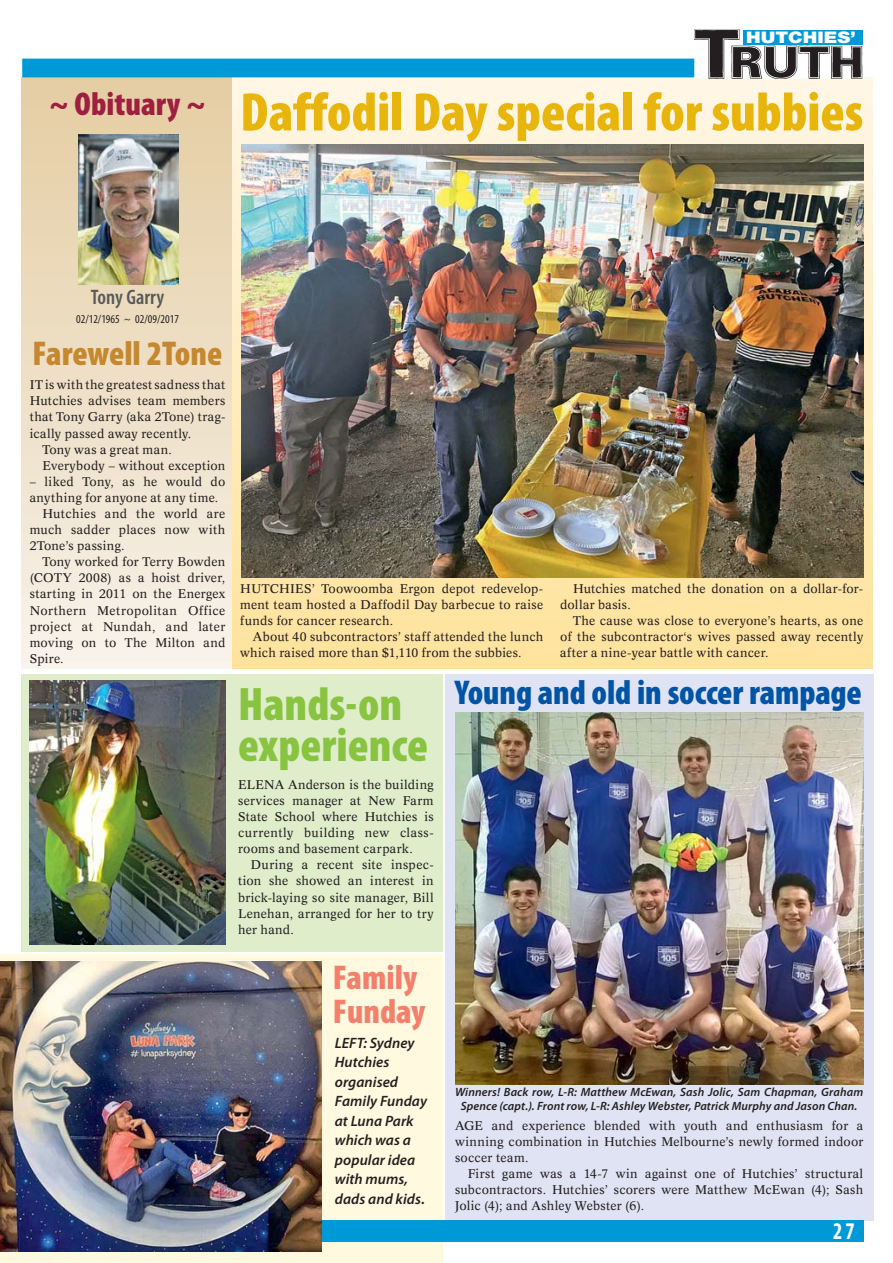
<style>
.page{position:relative;width:893px;height:1263px;background:#fff}
.page>*{position:absolute;margin:0;border:0;box-sizing:border-box;transform-origin:0 0}
.t1{font:900 condensed 54.75px "Myriad Pro";color:#e7b50b}
.t2{font:900 condensed 47.25px/41.2px "Myriad Pro";color:#88c440}
.t3{font:900 condensed 34.5px "Myriad Pro";letter-spacing:-.005em;color:#0054a6}
.t4{font:900 condensed 34.5px "Myriad Pro";color:#c5882f}
.t5{font:900 condensed 34.5px/34.5px "Myriad Pro";color:#f3806c}
.t6{font:900 condensed 33px "Myriad Pro";color:#9f1f40}
.t7{font:700 condensed 24px "Myriad Pro";color:#fff;scale:.9 1}
.t8{font:600 condensed 21px "Myriad Pro";color:#58595b}
.t9{font:900 15.9px "Helvetica Neue";color:#fff;scale:1.2 1}
.t10{font:italic 600 15px/19.5px "Myriad Pro";letter-spacing:.005em;color:#231f20}
.t11{font:12.3px/16px "Concorde";letter-spacing:.025em;color:#231f20;text-align:justify}
.t12{font:italic 600 12px/13.5px "Myriad Pro";letter-spacing:.01em;color:#231f20;text-align:center}
.t13{font:condensed 12px "Myriad Pro";color:#231f20}
</style>
<div class="page">
<div style="left:22px;top:78px;width:210px;height:591px;background:linear-gradient(to bottom,#e3cba2,#f9f3ea)"></div>
<div style="left:232px;top:78px;width:640px;height:591px;background:linear-gradient(to bottom,#fdf5e5,#ffe39c)"></div>
<div style="left:0;top:955px;width:443px;height:308px;background:#fff9df"></div>
<div style="left:445px;top:674px;width:428px;height:546px;background:#e0e3f3"></div>
<div style="left:22px;top:674px;width:421px;height:278px;background:#dfedcb"></div>
<div style="left:0;top:1220px;width:863px;height:22px;background:#0099d8"></div>
<div style="left:22px;top:59px;width:838px;height:18px;background:#0099d8"></div>
<img style="left:694px;top:30px;width:169px;height:49px">
<div style="left:743px;top:30px;width:119px;height:14px;background:#0099d8"></div>
<img style="left:455px;top:712px;width:408px;height:372px">
<img style="left:30px;top:681px;width:195px;height:263px">
<img style="left:242px;top:145px;width:621px;height:432px">
<img style="left:0;top:961px;width:321px;height:290px">
<img style="left:79px;top:135px;width:100px;height:149px">
<h3 class="t6" style="left:49px;top:91px;width:158px">~ Obituary ~</h3>
<p class="t9" style="left:746px;top:31px;width:93px">HUTCHIES’</p>
<h1 class="t1" style="left:240px;top:91px;width:624px">Daffodil Day special for subbies</h1>
<h3 class="t8" style="left:91px;top:290px;width:75px">Tony Garry</h3>
<p class="t13" style="left:76px;top:315px;width:104px">02/12/1965 ~ 02/09/2017</p>
<h3 class="t4" style="left:33px;top:340px;width:191px">Farewell 2Tone</h3>
<p class="t11" style="left:30px;top:378px;width:197px">IT is with the greatest sadness that</p>
<p class="t11" style="left:30px;top:394px;width:197px">Hutchies advises team members</p>
<p class="t11" style="left:30px;top:410px;width:197px">that Tony Garry (aka 2Tone) trag-</p>
<p class="t11" style="left:30px;top:426px;width:163px">ically passed away recently.</p>
<p class="t11" style="left:42px;top:442px;width:131px">Tony was a great man.</p>
<p class="t11" style="left:42px;top:458px;width:184px">Everybody – without exception</p>
<p class="t11" style="left:30px;top:475px;width:197px">– liked Tony, as he would do</p>
<p class="t11" style="left:30px;top:491px;width:190px">anything for anyone at any time.</p>
<p class="t11" style="left:42px;top:507px;width:184px">Hutchies and the world are</p>
<p class="t11" style="left:30px;top:523px;width:197px">much sadder places now with</p>
<p class="t11" style="left:30px;top:539px;width:96px">2Tone’s passing.</p>
<p class="t11" style="left:42px;top:555px;width:184px">Tony worked for Terry Bowden</p>
<p class="t11" style="left:30px;top:571px;width:197px">(COTY 2008) as a hoist driver,</p>
<p class="t11" style="left:30px;top:587px;width:197px">starting in 2011 on the Energex</p>
<p class="t11" style="left:30px;top:603px;width:197px">Northern Metropolitan Office</p>
<p class="t11" style="left:30px;top:619px;width:197px">project at Nundah, and later</p>
<p class="t11" style="left:30px;top:635px;width:197px">moving on to The Milton and</p>
<p class="t11" style="left:30px;top:651px;width:36px">Spire.</p>
<p class="t11" style="left:240px;top:581px;width:304px">HUTCHIES’ Toowoomba Ergon depot redevelop&shy;ment team hosted a Daffodil Day barbecue to raise funds for cancer research.</p>
<p class="t11" style="left:240px;top:630px;width:304px;text-indent:13px">About 40 subcontractors’ staff attended the lunch which raised more than $1,110 from the subbies.</p>
<p class="t11" style="left:560px;top:581px;width:304px;text-indent:13px">Hutchies matched the donation on a dollar-for&shy;dollar basis.</p>
<p class="t11" style="left:560px;top:614px;width:304px;text-indent:13px">The cause was close to everyone’s hearts, as one of the subcontractor‘s wives passed away recently after a nine-year battle with cancer.</p>
<h2 class="t2" style="left:238px;top:688px;width:191px">Hands-on experience</h2>
<p class="t11" style="left:238px;top:778px;width:197px">ELENA Anderson is the building services manager at New Farm State School where Hutchies is currently building new class&shy;rooms and basement carpark.</p>
<p class="t11" style="left:238px;top:858px;width:197px;text-indent:13px">During a recent site inspec&shy;tion she showed an interest in brick-laying so site manager, Bill Lenehan, arranged for her to try her hand.</p>
<h3 class="t5" style="left:333px;top:963px;width:94px">Family<br>Funday</h3>
<p class="t10" style="left:335px;top:1035px;width:94px">LEFT: Sydney<br>Hutchies organised<br>Family Funday at Luna Park which was a popular idea with mums, dads and kids.</p>
<h3 class="t3" style="left:455px;top:679px;width:408px">Young and old in soccer rampage</h3>
<p class="t12" style="left:455px;top:1087px;width:410px">Winners! Back row, L-R: Matthew McEwan, Sash Jolic, Sam Chapman, Graham<br>Spence (capt.). Front row, L-R: Ashley Webster, Patrick Murphy and Jason Chan.</p>
<p class="t11" style="left:455px;top:1118px;width:410px">AGE and experience blended with youth and enthusiasm for a winning combination in Hutchies Melbourne’s newly formed indoor soccer team.</p>
<p class="t11" style="left:455px;top:1167px;width:410px;text-indent:13px">First game was a 14-7 win against one of Hutchies’ structural subcontractors. Hutchies’ scorers were Matthew McEwan (4); Sash Jolic (4); and Ashley Webster (6).</p>
<h3 class="t7" style="left:833px;top:1222px;width:26px">27</h3>
</div>
